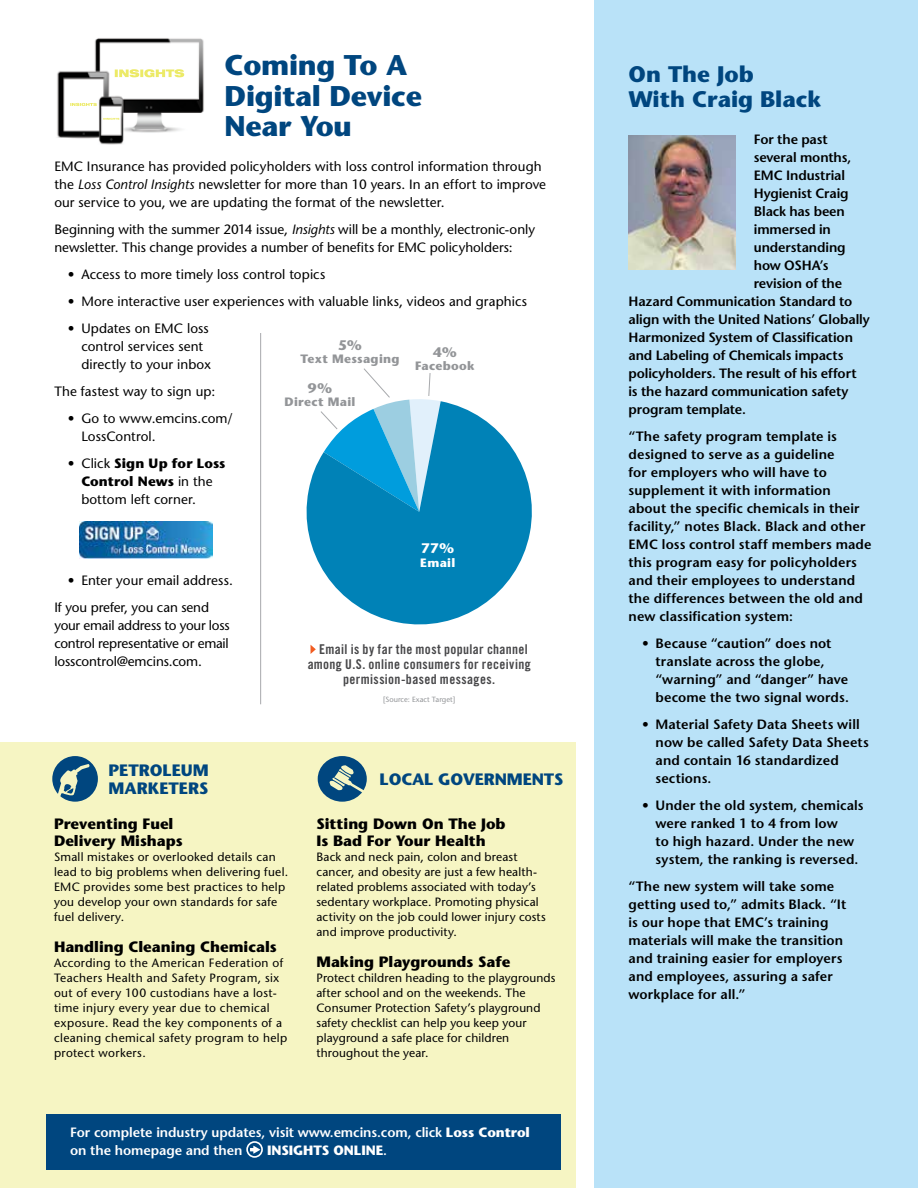
<style>
.page{position:relative;width:918px;height:1188px;background:#fff}
.page>*{position:absolute;margin:0;border:0;box-sizing:border-box;transform-origin:0 0}
.t1{font:700 28.5px/30.6px "Stone Sans Std";letter-spacing:-.01em;color:#00467f}
.t2{font:700 22.5px/25.5px "Stone Sans Std";color:#00467f}
.t3{font:700 16.5px/18px "Stone Sans Std";color:#00467f}
.t4{font:700 15px/16.5px "Stone Sans Std";color:#000}
.t5{font:700 13.8px "Stone Sans Std";color:#939598}
.t6{font:700 13.8px "Stone Sans Std";color:#fff}
.t7{font:600 13.5px/18px "Stone Sans Std";letter-spacing:.01em;color:#000}
.t8{font:500 13.5px/18px "Stone Sans Std";letter-spacing:.005em;color:#000}
.t9{font:13.5px "Trade Gothic LT Std Bd Cn 20";letter-spacing:.025em;color:#474749}
.t10{font:600 13.5px/18px "Stone Sans Std";letter-spacing:-.005em;color:#fff}
.t11{font:600 13.5px "Stone Sans Std";letter-spacing:-.01em;color:#000}
.t12{font:700 13.5px "Stone Sans Std";letter-spacing:-.005em;color:#fff}
.t13{font:700 12.15px "Stone Sans Std";letter-spacing:.025em;color:#939598}
.t14{font:700 12.15px "Stone Sans Std";color:#fff}
.t15{font:500 12px/15px "Stone Sans Std";letter-spacing:.02em;color:#000}
.t16{font:500 7.5px "Stone Sans Std";color:#939598}
.s1{font-style:italic}
.s2{font-weight:700}
.s3{font-weight:600}
</style>
<div class="page">
<div style="left:594px;top:0;width:324px;height:1188px;background:#b9e2f8"></div>
<div style="left:0;top:742px;width:575px;height:446px;background:#f6f5c3"></div>
<div style="left:318px;top:756px;width:49px;height:46px;background:#00467f;border-radius:50%"></div>
<svg style="left:327px;top:765px;width:40px;height:32px"></svg>
<svg style="left:52px;top:756px;width:46px;height:46px"></svg>
<div style="left:46px;top:1115px;width:514px;height:55px;background:#00467f"></div>
<div style="left:246px;top:1141px;width:17px;height:17px;border:2px solid #fff;border-radius:50%"></div>
<svg style="left:250px;top:1146px;width:10px;height:8px"></svg>
<img style="left:629px;top:135px;width:107px;height:135px">
<img style="left:57px;top:38px;width:147px;height:107px">
<svg style="left:115px;top:69px;width:69px;height:8px"></svg>
<svg style="left:103px;top:118px;width:16px;height:2px"></svg>
<svg style="left:70px;top:103px;width:27px;height:3px"></svg>
<img style="left:79px;top:521px;width:133px;height:38px">
<svg style="left:311px;top:645px;width:5px;height:9px"></svg>
<hr style="left:260px;top:333px;width:1px;height:371px;background:#a7a9ac">
<svg style="left:306px;top:401px;width:226px;height:224px;fill:#0082b7"></svg>
<svg style="left:320px;top:368px;width:121px;height:144px"></svg>
<h1 class="t1" style="left:225px;top:50px;width:199px">Coming To A<br>Digital Device<br>Near You</h1>
<p class="t8" style="left:54px;top:157px;width:493px">EMC Insurance has provided policyholders with loss control information through the <span class="s1">Loss Control Insights</span> newsletter for more than 10 years. In an effort to improve our service to you, we are updating the format of the newsletter.</p>
<p class="t8" style="left:54px;top:220px;width:482px">Beginning with the summer 2014 issue, <span class="s1">Insights</span> will be a monthly, electronic-only newsletter. This change provides a number of benefits for EMC policyholders:</p>
<p class="t8" style="left:68px;top:265px;width:259px">• Access to more timely loss control topics</p>
<p class="t8" style="left:68px;top:292px;width:461px">• More interactive user experiences with valuable links, videos and graphics</p>
<p class="t8" style="left:81px;top:319px;width:131px;text-indent:-14px">• Updates on EMC loss control services sent directly to your inbox</p>
<p class="t8" style="left:54px;top:382px;width:162px">The fastest way to sign up:</p>
<p class="t8" style="left:81px;top:409px;width:153px;text-indent:-14px">• Go to www.emcins.com/<br>LossControl.</p>
<p class="t8" style="left:81px;top:454px;width:146px;text-indent:-14px">• Click <span class="s2">Sign Up for Loss<br>Control News</span> in the bottom left corner.</p>
<p class="t5" style="left:338px;top:337px;width:25px">5%</p>
<p class="t13" style="left:300px;top:352px;width:101px">Text Messaging</p>
<p class="t5" style="left:308px;top:380px;width:26px">9%</p>
<p class="t13" style="left:284px;top:395px;width:72px">Direct Mail</p>
<p class="t5" style="left:433px;top:343px;width:25px">4%</p>
<p class="t13" style="left:415px;top:359px;width:61px">Facebook</p>
<p class="t8" style="left:54px;top:567px;width:180px;line-height:27px;text-indent:14px">• Enter your email address.<br>If you prefer, you can send</p>
<p class="t8" style="left:54px;top:616px;width:177px;text-align:justify">your email address to your loss control representative or email losscontrol@emcins.com.</p>
<p class="t6" style="left:421px;top:540px;width:35px">77%</p>
<p class="t14" style="left:420px;top:556px;width:37px">Email</p>
<p class="t9" style="left:319px;top:641px;width:210px">Email is by far the most popular channel</p>
<p class="t9" style="left:308px;top:656px;width:225px">among U.S. online consumers for receiving</p>
<p class="t9" style="left:343px;top:671px;width:154px">permission-based messages.</p>
<p class="t16" style="left:383px;top:695px;width:74px">[Source: Exact Target]</p>
<p class="t3" style="left:108px;top:761px;width:102px">PETROLEU M<br>MARKETERS</p>
<p class="t4" style="left:54px;top:816px;width:130px">Preventing Fuel<br>Delivery Mishaps</p>
<p class="t15" style="left:54px;top:849px;width:236px">Small mistakes or overlooked details can lead to big problems when delivering fuel.<br>EMC provides some best practices to help you develop your own standards for safe fuel delivery.</p>
<p class="t4" style="left:54px;top:939px;width:224px">Handling Cleaning Chemicals</p>
<p class="t15" style="left:54px;top:956px;width:235px">According to the American Federation of Teachers Health and Safety Program, six out of every 100 custodians have a lost&shy;time injury every year due to chemical exposure. Read the key components of a cleaning chemical safety program to help protect workers.</p>
<p class="t3" style="left:380px;top:770px;width:185px">LOCAL GOVERNMENTS</p>
<p class="t4" style="left:316px;top:816px;width:191px">Sitting Down On The Job<br>Is Bad For Your Health</p>
<p class="t15" style="left:316px;top:849px;width:231px">Back and neck pain, colon and breast cancer, and obesity are just a few health&shy;related problems associated with today’s sedentary workplace. Promoting physical activity on the job could lower injury costs and improve productivity.</p>
<p class="t4" style="left:316px;top:954px;width:196px">Making Playgrounds Safe</p>
<p class="t15" style="left:316px;top:971px;width:240px">Protect children heading to the playgrounds after school and on the weekends. The Consumer Protection Safety’s playground safety checklist can help you keep your playground a safe place for children throughout the year.</p>
<p class="t10" style="left:70px;top:1123px;width:461px">For complete industry updates, visit www.emcins.com, click <span class="s2">Loss Control </span>on the homepage and then</p>
<p class="t12" style="left:267px;top:1142px;width:122px">INSIGHTS ONLINE<span class="s3">.</span></p>
<h2 class="t2" style="left:629px;top:61px;width:195px">On The Job<br>With Craig Black</h2>
<p class="t7" style="left:754px;top:130px;width:99px">For the past several months,<br>EMC I ndustrial<br>Hygienist Craig<br>Black has been immersed in understanding how OSH</p>
<p class="t7" style="left:812px;top:256px;width:18px">A’s</p>
<p class="t7" style="left:754px;top:274px;width:90px">revision of the</p>
<p class="t7" style="left:629px;top:292px;width:225px">H azard Communication Standard to</p>
<p class="t7" style="left:629px;top:310px;width:243px">align with the United N ations’ Globally</p>
<p class="t11" style="left:629px;top:329px;width:226px">H armonized System of Classification</p>
<p class="t7" style="left:629px;top:346px;width:217px">and Labeling of Chemicals impacts</p>
<p class="t7" style="left:629px;top:364px;width:230px">policyholders. The result of his effort</p>
<p class="t7" style="left:629px;top:382px;width:221px">is the hazard communication safety</p>
<p class="t7" style="left:629px;top:400px;width:119px">program template.</p>
<p class="t7" style="left:629px;top:427px;width:244px">“The safety program template is designed to serve as a guideline<br>for employers who will have to supplement it with information about the specific chemicals in their facility,” notes Black. Black and other EMC loss control staff members made this program easy for policyholders and their employees to understand the differences between the old and new classification system:</p>
<p class="t7" style="left:656px;top:634px;width:195px;text-indent:-14px">• Because “caution” does not translate across the globe, “warning” and “danger” have become the two signal words.</p>
<p class="t7" style="left:656px;top:715px;width:215px;text-indent:-13px">• Material Safety Data Sheets will now be called Safety Data Sheets and contain 16 standardized sections.</p>
<p class="t7" style="left:656px;top:796px;width:210px;text-indent:-14px">• Under the old system, chemicals were ranked 1 to 4 from low<br>to high hazard. Under the new system, the ranking is reversed.</p>
<p class="t7" style="left:629px;top:877px;width:219px">“The new system will take some getting used to,” admits Black. “It is our hope that EMC’s training materials will make the transition and training easier for employers and employees, assuring a safer workplace for all.”</p>
</div>
